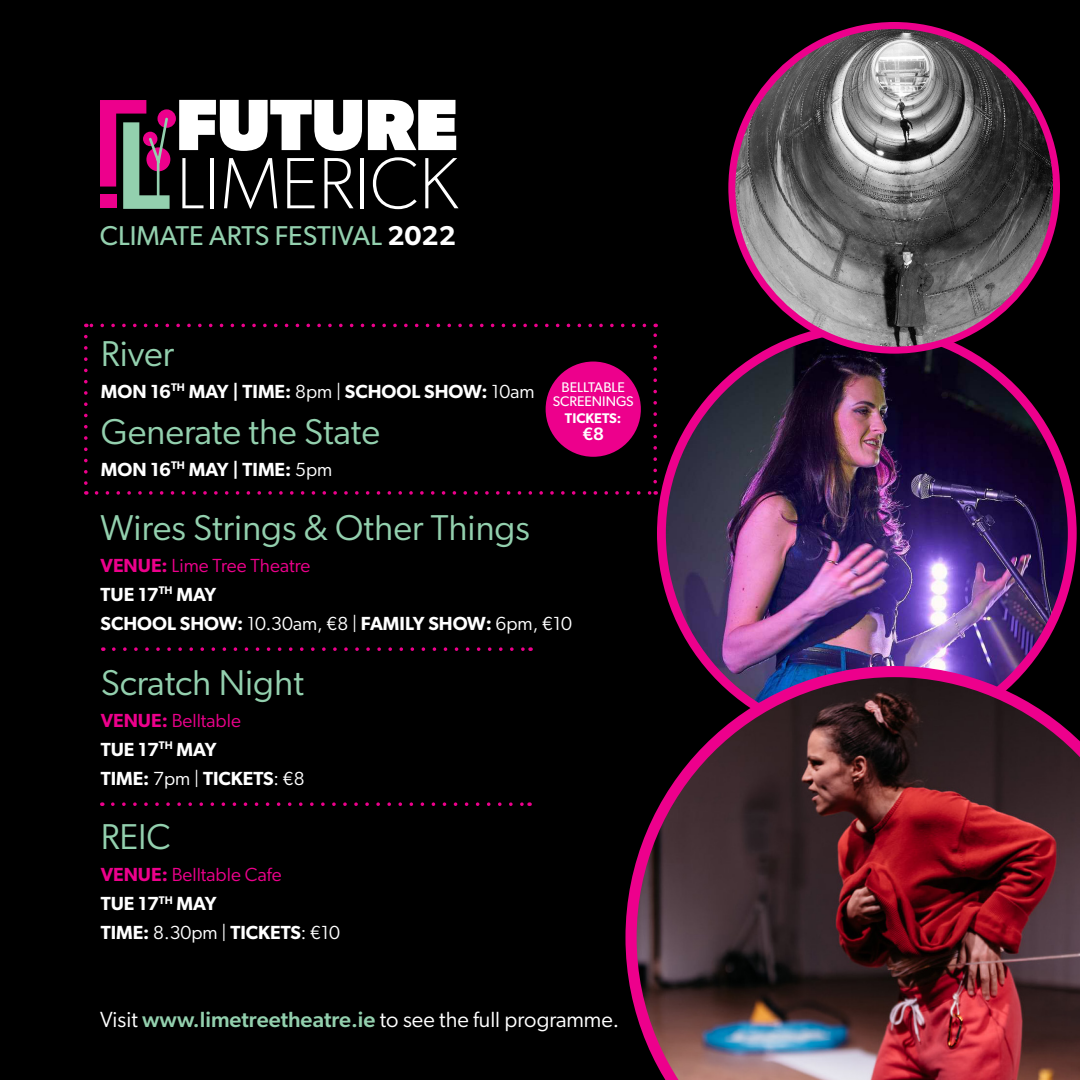
<style>
.page{position:relative;width:1080px;height:1080px;background:#000}
.page>*{position:absolute;margin:0;border:0;box-sizing:border-box;transform-origin:0 0}
.t1{font:36px "Gibson";color:#93d0ae}
.t2{font:27.3px "Gibson";color:#93d0ae}
.t3{font:22px "Gibson";color:#fff}
.t4{font:600 19px/29px "Gibson";color:#fff}
.t5{font:500 18px "Gibson";color:#fff}
.t6{font:14px/14px "Gibson";color:#fff;text-align:center}
.t7{font:600 14px "Gibson";color:#fff}
.s1{font-weight:600;color:#fff}
.s2{font-weight:400}
.s3{color:#ed008c}
.s4{font-weight:400;color:#ed008c}
.s5{font-weight:500;color:#93d0ae}
</style>
<div class="page">
<svg style="left:182px;top:158px;width:21px;height:50px"></svg>
<hr style="left:211px;top:158px;width:3px;height:50px;background:#fff">
<svg style="left:224px;top:158px;width:53px;height:51px"></svg>
<svg style="left:287px;top:158px;width:28px;height:50px"></svg>
<svg style="left:324px;top:158px;width:30px;height:50px"></svg>
<hr style="left:360px;top:158px;width:3px;height:50px;background:#fff">
<svg style="left:373px;top:157px;width:44px;height:52px"></svg>
<svg style="left:425px;top:158px;width:34px;height:50px"></svg>
<svg style="left:179px;top:100px;width:183px;height:51px"></svg>
<svg style="left:368px;top:100px;width:88px;height:50px;background:#d8d8d8"></svg>
<svg style="left:158px;top:109px;width:18px;height:19px"></svg>
<svg style="left:100px;top:100px;width:70px;height:109px"></svg>
<svg style="left:114px;top:647px;width:417px;height:4px"></svg>
<svg style="left:113px;top:802px;width:417px;height:4px"></svg>
<img style="left:661px;top:328px;width:411px;height:411px;border-radius:205px">
<img style="left:625px;top:666px;width:455px;height:414px">
<img style="left:732px;top:25px;width:325px;height:325px;border-radius:162px">
<div style="left:546px;top:362px;width:95px;height:95px;background:#ed008c;border-radius:50%"></div>
<svg style="left:84px;top:337px;width:4px;height:158px"></svg>
<svg style="left:97px;top:491px;width:559px;height:4px"></svg>
<svg style="left:653px;top:324px;width:4px;height:158px"></svg>
<svg style="left:86px;top:324px;width:558px;height:3px"></svg>
<h2 class="t2" style="left:100px;top:220px;width:357px">CLIMATE ARTS FESTIVAL <span class="s1">2022</span></h2>
<h1 class="t1" style="left:101px;top:332px;width:75px">River</h1>
<p class="t4" style="left:101px;top:376px;width:435px">MON 16<sup>TH</sup> MAY | TIME: <span class="s2">8pm |</span> SCHOOL SHOW: <span class="s2">10am</span></p>
<h1 class="t1" style="left:101px;top:410px;width:281px">Generate the State</h1>
<p class="t4" style="left:101px;top:454px;width:233px">MON 16<sup>TH</sup> MAY | TIME: <span class="s2">5pm</span></p>
<p class="t6" style="left:553px;top:380px;width:83px">BELLTABLE<br>SCREENINGS</p>
<p class="t7" style="left:565px;top:410px;width:58px">TICKETS:</p>
<p class="t5" style="left:582px;top:423px;width:23px">€8</p>
<h1 class="t1" style="left:101px;top:506px;width:431px">Wires Strings &amp; Other Things</h1>
<p class="t4" style="left:101px;top:550px;width:473px"><span class="s3">VENUE:</span> <span class="s4">Lime Tree Theatre<br></span>TUE 17<sup>TH</sup> MAY<br>SCHOOL SHOW: <span class="s2">10.30am, €8 |</span> FAMILY SHOW: <span class="s2">6pm, €10</span></p>
<h1 class="t1" style="left:101px;top:661px;width:205px">Scratch Night</h1>
<p class="t4" style="left:101px;top:705px;width:205px"><span class="s3">VENUE:</span> <span class="s4">Belltable<br></span>TUE 17<sup>TH</sup> MAY<br>TIME: <span class="s2">7pm |</span> TICKETS<span class="s2">: €8</span></p>
<h1 class="t1" style="left:101px;top:815px;width:72px">REIC</h1>
<p class="t4" style="left:101px;top:859px;width:241px"><span class="s3">VENUE:</span> <span class="s4">Belltable Cafe<br></span>TUE 17<sup>TH</sup> MAY<br>TIME: <span class="s2">8.30pm |</span> TICKETS<span class="s2">: €10</span></p>
<p class="t3" style="left:100px;top:1006px;width:521px">Visit <span class="s5">www.limetreetheatre.ie</span> to see the full programme.</p>
</div>
